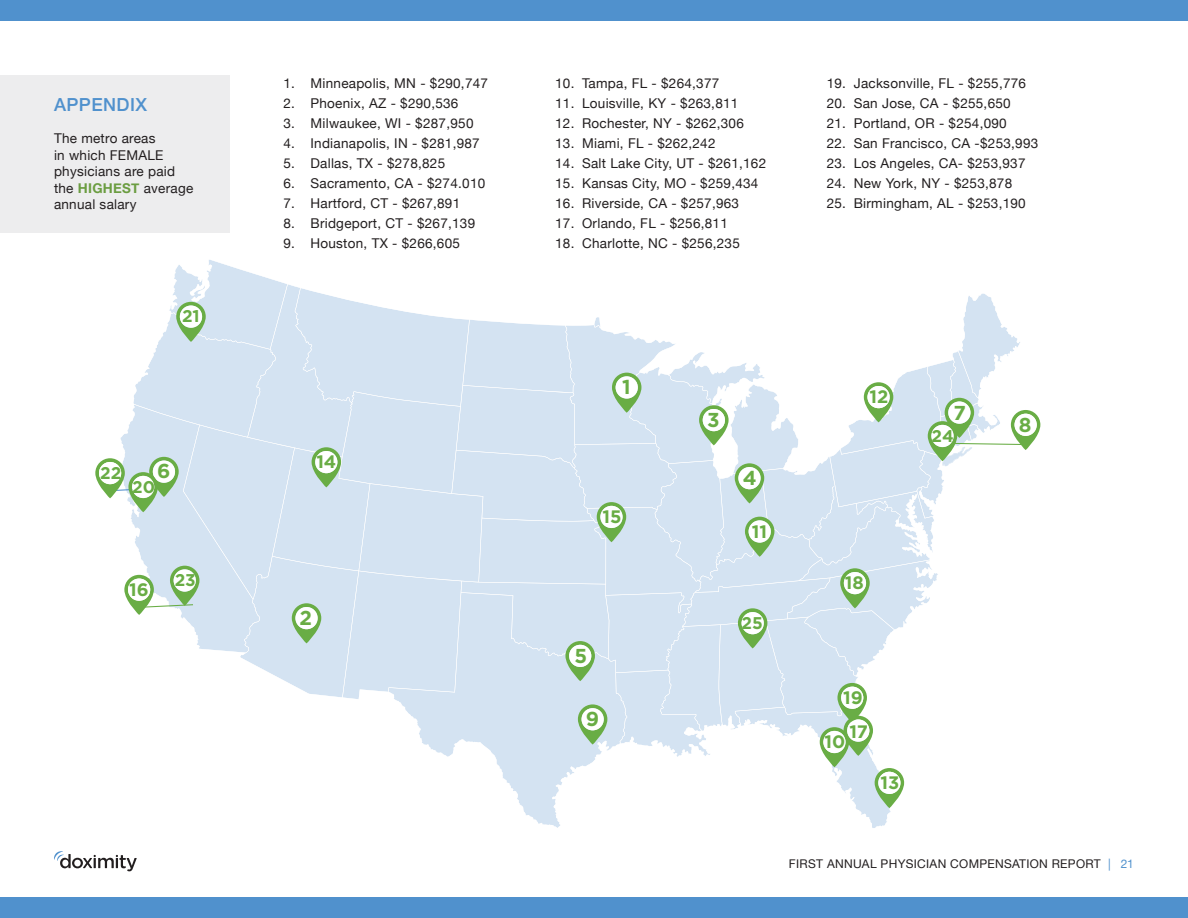
<style>
.page{position:relative;width:1188px;height:918px;background:#fff}
.page>*{position:absolute;margin:0;border:0;box-sizing:border-box;transform-origin:0 0}
.t1{font:700 20.1px "Gotham";color:#69ad45}
.t2{font:700 18px "Gotham";color:#69ad45}
.t3{font:500 18px "Helvetica Neue";letter-spacing:.025em;color:#5091cd}
.t4{font:700 16.95px "Gotham";color:#69ad45}
.t5{font:13.5px/16.5px "Helvetica Neue";letter-spacing:.02em;color:#221e1f}
.t6{font:12px "Helvetica Neue";letter-spacing:.025em;color:#221e1f}
.s1{font-weight:700;color:#6b9d41}
.s2{color:#5091cd}
</style>
<div class="page">
<svg style="left:95px;top:260px;width:945px;height:568px"></svg>
<div style="left:132px;top:476px;width:22px;height:22px;background:#fff;border-radius:50%"></div>
<svg style="left:54px;top:851px;width:83px;height:20px"></svg>
<div style="left:0;top:0;width:1188px;height:20px;background:#5091cd"></div>
<div style="left:0;top:898px;width:1188px;height:20px;background:#5091cd"></div>
<div style="left:0;top:75px;width:230px;height:157px;background:#ededee"></div>
<h2 class="t3" style="left:54px;top:90px;width:95px">APPENDIX</h2>
<p class="t5" style="left:54px;top:131px;width:141px">The metro areas<br>in which FEMALE physicians are paid the <span class="s1">HIGHEST</span> average annual salary</p>
<p class="t4" style="left:182px;top:306px;width:19px">21</p>
<p class="t4" style="left:100px;top:463px;width:23px">22</p>
<h1 class="t1" style="left:157px;top:460px;width:15px">6</h1>
<p class="t4" style="left:132px;top:477px;width:24px">20</p>
<h2 class="t2" style="left:129px;top:579px;width:21px">16</h2>
<p class="t4" style="left:175px;top:570px;width:23px">23</p>
<p class="t5" style="left:284px;top:76px;width:206px">1. Minneapolis, MN - $290,747</p>
<p class="t5" style="left:284px;top:96px;width:176px">2. Phoenix, AZ - $290,536</p>
<p class="t5" style="left:284px;top:116px;width:192px">3. Milwaukee, WI - $287,950</p>
<p class="t5" style="left:284px;top:136px;width:198px">4. Indianapolis, IN - $281,987</p>
<p class="t5" style="left:284px;top:156px;width:163px">5. Dallas, TX - $278,825</p>
<p class="t5" style="left:284px;top:176px;width:203px">6. Sacramento, CA - $274.010</p>
<p class="t5" style="left:284px;top:196px;width:178px">7. Hartford, CT - $267,891</p>
<p class="t5" style="left:284px;top:216px;width:193px">8. Bridgeport, CT - $267,139</p>
<p class="t5" style="left:284px;top:236px;width:178px">9. Houston, TX - $266,605</p>
<h2 class="t2" style="left:316px;top:452px;width:22px">14</h2>
<h1 class="t1" style="left:300px;top:606px;width:14px">2</h1>
<p class="t5" style="left:555px;top:76px;width:166px">10. Tampa, FL - $264,377</p>
<p class="t5" style="left:555px;top:96px;width:185px">11. Louisville, KY - $263,811</p>
<p class="t5" style="left:555px;top:116px;width:190px">12. Rochester, NY - $262,306</p>
<p class="t5" style="left:555px;top:136px;width:162px">13. Miami, FL - $262,242</p>
<p class="t5" style="left:555px;top:156px;width:213px">14. Salt Lake City, UT - $261,162</p>
<p class="t5" style="left:555px;top:176px;width:205px">15. Kansas City, MO - $259,434</p>
<p class="t5" style="left:555px;top:196px;width:186px">16. Riverside, CA - $257,963</p>
<p class="t5" style="left:555px;top:216px;width:174px">17. Orlando, FL - $256,811</p>
<p class="t5" style="left:555px;top:236px;width:186px">18. Charlotte, NC - $256,235</p>
<h1 class="t1" style="left:622px;top:376px;width:10px">1</h1>
<p class="t5" style="left:827px;top:76px;width:201px">19. Jacksonville, FL - $255,776</p>
<p class="t5" style="left:827px;top:96px;width:186px">20. San Jose, CA - $255,650</p>
<p class="t5" style="left:827px;top:116px;width:182px">21. Portland, OR - $254,090</p>
<p class="t5" style="left:827px;top:136px;width:213px">22. San Francisco, CA -$253,993</p>
<p class="t5" style="left:827px;top:156px;width:200px">23. Los Angeles, CA- $253,937</p>
<p class="t5" style="left:827px;top:176px;width:187px">24. New York, NY - $253,878</p>
<p class="t5" style="left:827px;top:196px;width:201px">25. Birmingham, AL - $253,190</p>
<h2 class="t2" style="left:870px;top:387px;width:20px">12</h2>
<h1 class="t1" style="left:954px;top:402px;width:14px">7</h1>
<h1 class="t1" style="left:707px;top:408px;width:14px">3</h1>
<h1 class="t1" style="left:1019px;top:413px;width:14px">8</h1>
<p class="t4" style="left:931px;top:426px;width:24px">24</p>
<h2 class="t2" style="left:603px;top:506px;width:20px">15</h2>
<h1 class="t1" style="left:574px;top:644px;width:14px">5</h1>
<h1 class="t1" style="left:586px;top:707px;width:15px">9</h1>
<h1 class="t1" style="left:743px;top:466px;width:15px">4</h1>
<h2 class="t2" style="left:752px;top:521px;width:17px">11</h2>
<p class="t4" style="left:742px;top:613px;width:23px">25</p>
<h2 class="t2" style="left:845px;top:573px;width:20px">18</h2>
<h2 class="t2" style="left:843px;top:687px;width:21px">19</h2>
<h2 class="t2" style="left:849px;top:721px;width:20px">17</h2>
<h2 class="t2" style="left:824px;top:732px;width:22px">10</h2>
<h2 class="t2" style="left:880px;top:772px;width:20px">13</h2>
<p class="t6" style="left:789px;top:855px;width:347px">FIRST ANNUAL PHYSICIAN COMPENSATION REPORT <span class="s2">| 21</span></p>
</div>
